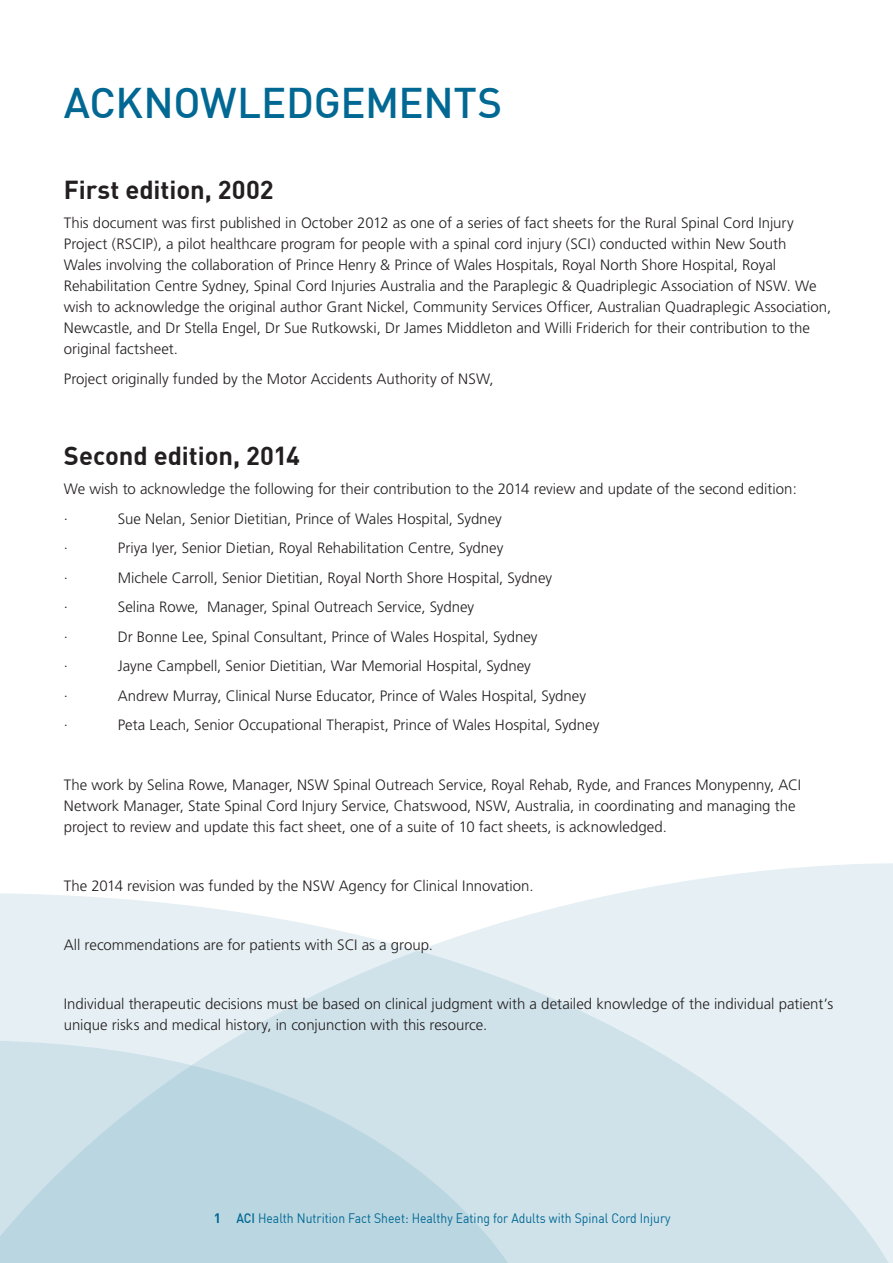
<style>
.page{position:relative;width:893px;height:1263px;background:#fff}
.page>*{position:absolute;margin:0;border:0;box-sizing:border-box;transform-origin:0 0}
.heading_2{font:500 42px "DIN";letter-spacing:-.01em;color:#006893}
.heading_4{font:700 25.5px "DIN";color:#231f20}
.Body_Copy{font:300 15px/21px "Frutiger";color:#231f20}
.t1{font:13.5px "DIN";color:#006893;scale:.9 1}
.s1{font-weight:700}
.s2{font-weight:500}
</style>
<div class="page">
<svg style="left:622px;top:863px;width:271px;height:400px;fill:#e6f0f4"></svg>
<svg style="left:0;top:893px;width:892px;height:370px;background:#dfebf0"></svg>
<svg style="left:0;top:1040px;width:515px;height:223px;background:#c4dbe5"></svg>
<h2 class="heading_2" style="left:64px;top:76px;width:440px">ACKNOWLEDGEMENTS</h2>
<h4 class="heading_4" style="left:64px;top:173px;width:211px">First edition, 2002</h4>
<p class="Body_Copy" style="left:64px;top:213px;width:769px">This document was first published in October 2012 as one of a series of fact sheets for the Rural Spinal Cord Injury Project (RSCIP), a pilot healthcare program for people with a spinal cord injury (SCI) conducted within New South<br>Wales involving the collaboration of Prince Henry &amp; Prince of Wales Hospitals, Royal North Shore Hospital, Royal Rehabilitation Centre Sydney, Spinal Cord Injuries Australia and the Paraplegic &amp; Quadriplegic Association of NSW. We wish to acknowledge the original author Grant Nickel, Community Services Officer, Australian Quadraplegic Association, Newcastle, and Dr Stella Engel, Dr Sue Rutkowski, Dr James Middleton and Willi Friderich for their contribution to the original factsheet.</p>
<p class="Body_Copy" style="left:64px;top:368px;width:431px">Project originally funded by the Motor Accidents Authority of NSW,</p>
<h4 class="heading_4" style="left:64px;top:439px;width:238px">Second edition, 2014</h4>
<p class="Body_Copy" style="left:64px;top:479px;width:735px">We wish to acknowledge the following for their contribution to the 2014 review and update of the second edition:</p>
<p class="Body_Copy" style="left:64px;top:508px;width:6px">·</p>
<p class="Body_Copy" style="left:118px;top:508px;width:385px">Sue Nelan, Senior Dietitian, Prince of Wales Hospital, Sydney</p>
<p class="Body_Copy" style="left:64px;top:538px;width:6px">·</p>
<p class="Body_Copy" style="left:118px;top:538px;width:387px">Priya Iyer, Senior Dietian, Royal Rehabilitation Centre, Sydney</p>
<p class="Body_Copy" style="left:64px;top:567px;width:6px">·</p>
<p class="Body_Copy" style="left:118px;top:567px;width:436px">Michele Carroll, Senior Dietitian, Royal North Shore Hospital, Sydney</p>
<p class="Body_Copy" style="left:64px;top:597px;width:6px">·</p>
<p class="Body_Copy" style="left:118px;top:597px;width:358px">Selina Rowe, Manager, Spinal Outreach Service, Sydney</p>
<p class="Body_Copy" style="left:64px;top:626px;width:6px">·</p>
<p class="Body_Copy" style="left:118px;top:626px;width:421px">Dr Bonne Lee, Spinal Consultant, Prince of Wales Hospital, Sydney</p>
<p class="Body_Copy" style="left:64px;top:656px;width:6px">·</p>
<p class="Body_Copy" style="left:118px;top:656px;width:415px">Jayne Campbell, Senior Dietitian, War Memorial Hospital, Sydney</p>
<p class="Body_Copy" style="left:64px;top:685px;width:6px">·</p>
<p class="Body_Copy" style="left:118px;top:685px;width:470px">Andrew Murray, Clinical Nurse Educator, Prince of Wales Hospital, Sydney</p>
<p class="Body_Copy" style="left:64px;top:715px;width:6px">·</p>
<p class="Body_Copy" style="left:118px;top:715px;width:483px">Peta Leach, Senior Occupational Therapist, Prince of Wales Hospital, Sydney</p>
<p class="Body_Copy" style="left:64px;top:774px;width:739px">The work by Selina Rowe, Manager, NSW Spinal Outreach Service, Royal Rehab, Ryde, and Frances Monypenny, ACI<br>Network Manager, State Spinal Cord Injury Service, Chatswood, NSW, Australia, in coordinating and managing the project to review and update this fact sheet, one of a suite of 10 fact sheets, is acknowledged.</p>
<p class="Body_Copy" style="left:64px;top:875px;width:471px">The 2014 revision was funded by the NSW Agency for Clinical Innovation.</p>
<p class="Body_Copy" style="left:64px;top:934px;width:371px">All recommendations are for patients with SCI as a group.</p>
<p class="Body_Copy" style="left:64px;top:993px;width:771px">Individual therapeutic decisions must be based on clinical judgment with a detailed knowledge of the individual patient’s unique risks and medical history, in conjunction with this resource.</p>
<p class="t1" style="left:214px;top:1209px;width:509px"><span class="s1">1</span> <span class="s2">ACI</span> Health Nutrition Fact Sheet: Healthy Eating for Adults with Spinal Cord Injury</p>
</div>
